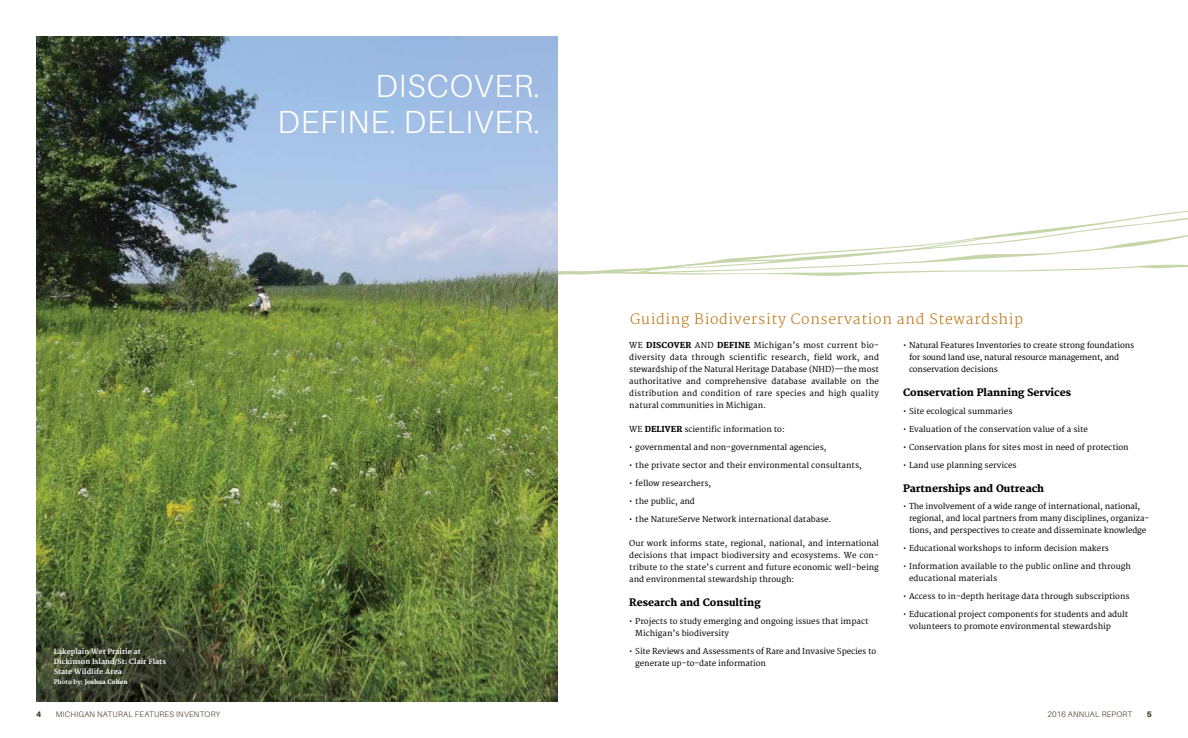
<style>
.page{position:relative;width:1188px;height:738px;background:#fff}
.page>*{position:absolute;margin:0;border:0;box-sizing:border-box;transform-origin:0 0}
.t1{font:300 32px/36px "Aileron";letter-spacing:.03em;color:#fff;text-align:right}
.t2{font:300 14px "Merriweather";letter-spacing:.05em;color:#bc7412}
.t3{font:800 10px "Merriweather";color:#000}
.t4{font:8px/12px "Merriweather";color:#000}
.t5{font:300 8px "Aileron";letter-spacing:.03em;color:#45341b}
.t6{font:800 8px "Aileron";color:#45341b}
.t7{font:700 7px/10px "Merriweather";color:#fff}
.t8{font:800 6px "Merriweather";color:#fff}
.s1{font-weight:700}
.s2{font-weight:800}
</style>
<div class="page">
<svg style="left:558px;top:217px;width:630px;height:59px"></svg>
<img style="left:36px;top:36px;width:522px;height:666px">
<p class="t7" style="left:54px;top:647px;width:114px">Lakeplain Wet Prairie at<br>Dickinson Island/St. Clair Flats<br>State Wildlife Area</p>
<p class="t8" style="left:54px;top:678px;width:76px"><span class="s1">Photo by:</span> Joshua Cohen</p>
<h1 class="t1" style="left:278px;top:68px;width:264px">DISCOVER.<br>DEFINE. DELIVER.</h1>
<h2 class="t2" style="left:630px;top:311px;width:395px">Guiding Biodiversity Conservation and Stewardship</h2>
<p class="t4" style="left:629px;top:339px;width:251px;text-align:justify">WE <span class="s2">DISCOVER</span> AND <span class="s2">DEFINE</span> Michigan’s most current bio&shy;diversity data through scientific research, field work, and stewardship of the Natural Heritage Database (NHD)—the most authoritative and comprehensive database available on the distribution and condition of rare species and high quality natural communities in Michigan.</p>
<p class="t4" style="left:629px;top:423px;width:157px">WE <span class="s2">DELIVER</span> scientific information to:</p>
<p class="t4" style="left:629px;top:441px;width:199px">• governmental and non-governmental agencies,</p>
<p class="t4" style="left:629px;top:459px;width:234px">• the private sector and their environmental consultants,</p>
<p class="t4" style="left:629px;top:477px;width:83px">• fellow researchers,</p>
<p class="t4" style="left:629px;top:495px;width:67px">• the public, and</p>
<p class="t4" style="left:629px;top:513px;width:204px">• the NatureServe Network international database.</p>
<p class="t4" style="left:629px;top:537px;width:251px;text-align:justify">Our work informs state, regional, national, and international decisions that impact biodiversity and ecosystems. We con&shy;tribute to the state’s current and future economic well-being and environmental stewardship through:</p>
<p class="t3" style="left:629px;top:596px;width:133px">Research and Consulting</p>
<p class="t4" style="left:635px;top:615px;width:235px;text-indent:-6px">• Projects to study emerging and ongoing issues that impact<br>Michigan’s biodiversity</p>
<p class="t4" style="left:635px;top:645px;width:242px;text-indent:-6px">• Site Reviews and Assessments of Rare and Invasive Species to generate up-to-date information</p>
<p class="t4" style="left:909px;top:339px;width:227px;text-indent:-6px">• Natural Features Inventories to create strong foundations for sound land use, natural resource management, and conservation decisions</p>
<p class="t3" style="left:903px;top:386px;width:170px">Conservation Planning Services</p>
<p class="t4" style="left:903px;top:405px;width:111px">• Site ecological summaries</p>
<p class="t4" style="left:903px;top:423px;width:186px">• Evaluation of the conservation value of a site</p>
<p class="t4" style="left:903px;top:441px;width:227px">• Conservation plans for sites most in need of protection</p>
<p class="t4" style="left:903px;top:459px;width:115px">• Land use planning services</p>
<p class="t3" style="left:903px;top:482px;width:143px">Partnerships and Outreach</p>
<p class="t4" style="left:909px;top:501px;width:242px;text-indent:-6px">• The involvement of a wide range of international, national, regional, and local partners from many disciplines, organiza&shy;tions, and perspectives to create and disseminate knowledge</p>
<p class="t4" style="left:903px;top:543px;width:208px">• Educational workshops to inform decision makers</p>
<p class="t4" style="left:909px;top:561px;width:224px;text-indent:-6px">• Information available to the public online and through educational materials</p>
<p class="t4" style="left:903px;top:591px;width:228px">• Access to in-depth heritage data through subscriptions</p>
<p class="t4" style="left:909px;top:609px;width:221px;text-indent:-6px">• Educational project components for students and adult volunteers to promote environmental stewardship</p>
<p class="t6" style="left:36px;top:709px;width:7px">4</p>
<p class="t5" style="left:56px;top:710px;width:166px">MICHIGAN NATURAL FEATURES INVENTORY</p>
<p class="t5" style="left:1047px;top:710px;width:86px">2016 ANNUAL REPORT</p>
<p class="t6" style="left:1147px;top:709px;width:7px">5</p>
</div>
